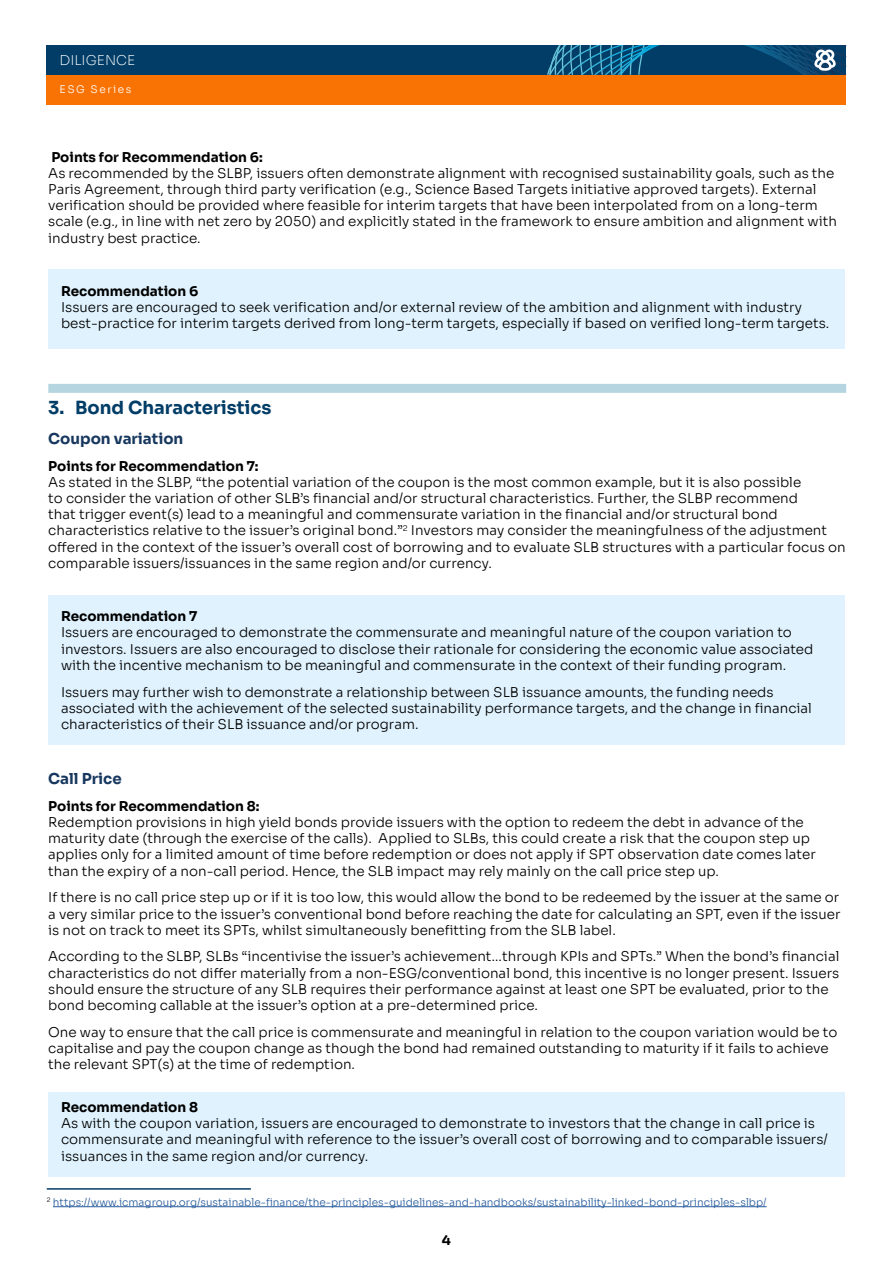
<style>
.page{position:relative;width:893px;height:1263px;background:#fff}
.page>*{position:absolute;margin:0;border:0;box-sizing:border-box;transform-origin:0 0}
.t1{font:700 18px "Sora";color:#023d67}
.t2{font:700 15px "Sora";color:#17375e}
.t3{font:300 13.5px/16.2px "Sora";color:#000}
.t4{font:700 13.5px "Sora";color:#000}
.t5{font:200 13.5px "Sora";color:#fff}
.t6{font:300 10.5px "Sora";color:#275b9b}
.t7{font:300 10.5px "Sora";letter-spacing:.15em;color:#fff}
</style>
<div class="page">
<div style="left:48px;top:1092px;width:797px;height:85px;background:#dff2fd"></div>
<div style="left:48px;top:595px;width:797px;height:150px;background:#dff2fd"></div>
<div style="left:48px;top:269px;width:797px;height:79px;background:#dff2fd"></div>
<div style="left:48px;top:384px;width:798px;height:9px;background:#b5d6e0"></div>
<div style="left:47px;top:75px;width:799px;height:30px;background:#f97304"></div>
<div style="left:47px;top:45px;width:799px;height:30px;background:#023d67"></div>
<svg style="left:547px;top:45px;width:299px;height:30px"></svg>
<hr style="left:53px;top:1206px;width:714px;height:1px;background:#275b9b">
<hr style="left:47px;top:1188px;width:204px;height:1px;background:#023d67">
<p class="t5" style="left:60px;top:49px;width:77px">DILIGENCE</p>
<p class="t7" style="left:60px;top:81px;width:73px">ESG Series</p>
<p class="t4" style="left:51px;top:146px;width:213px">Points for Recommendation 6:</p>
<p class="t3" style="left:48px;top:164px;width:790px">As recommended by the SLBP, issuers often demonstrate alignment with recognised sustainability goals, such as the Paris Agreement, through third party verification (e.g., Science Based Targets initiative approved targets). External verification should be provided where feasible for interim targets that have been interpolated from on a long-term scale (e.g., in line with net zero by 2050) and explicitly stated in the framework to ensure ambition and alignment with industry best practice.</p>
<p class="t4" style="left:61px;top:280px;width:139px">Recommendation 6</p>
<p class="t3" style="left:61px;top:298px;width:770px">Issuers are encouraged to seek verification and/or external review of the ambition and alignment with industry best-practice for interim targets derived from long-term targets, especially if based on verified long-term targets.</p>
<h1 class="t1" style="left:48px;top:393px;width:225px">3. Bond Characteristics</h1>
<p class="t2" style="left:48px;top:426px;width:137px">Coupon variation</p>
<p class="t4" style="left:48px;top:455px;width:212px">Points for Recommendation 7:</p>
<p class="t3" style="left:48px;top:473px;width:799px">As stated in the SLBP, “the potential variation of the coupon is the most common example, but it is also possible<br>to consider the variation of other SLB’s financial and/or structural characteristics. Further, the SLBP recommend<br>that trigger event(s) lead to a meaningful and commensurate variation in the financial and/or structural bond characteristics relative to the issuer’s original bond.”<sup>2</sup> Investors may consider the meaningfulness of the adjustment offered in the context of the issuer’s overall cost of borrowing and to evaluate SLB structures with a particular focus on comparable issuers/issuances in the same region and/or currency.</p>
<p class="t4" style="left:61px;top:605px;width:138px">Recommendation 7</p>
<p class="t3" style="left:61px;top:623px;width:754px">Issuers are encouraged to demonstrate the commensurate and meaningful nature of the coupon variation to investors. Issuers are also encouraged to disclose their rationale for considering the economic value associated with the incentive mechanism to be meaningful and commensurate in the context of their funding program.</p>
<p class="t3" style="left:61px;top:682px;width:752px">Issuers may further wish to demonstrate a relationship between SLB issuance amounts, the funding needs associated with the achievement of the selected sustainability performance targets, and the change in financial characteristics of their SLB issuance and/or program.</p>
<p class="t2" style="left:48px;top:766px;width:75px">Call Price</p>
<p class="t4" style="left:48px;top:795px;width:213px">Points for Recommendation 8:</p>
<p class="t3" style="left:48px;top:813px;width:769px">Redemption provisions in high yield bonds provide issuers with the option to redeem the debt in advance of the maturity date (through the exercise of the calls). Applied to SLBs, this could create a risk that the coupon step up applies only for a limited amount of time before redemption or does not apply if SPT observation date comes later than the expiry of a non-call period. Hence, the SLB impact may rely mainly on the call price step up.</p>
<p class="t3" style="left:48px;top:888px;width:794px;text-align:justify">If there is no call price step up or if it is too low, this would allow the bond to be redeemed by the issuer at the same or a very similar price to the issuer’s conventional bond before reaching the date for calculating an SPT, even if the issuer is not on track to meet its SPTs, whilst simultaneously benefitting from the SLB label.</p>
<p class="t3" style="left:48px;top:947px;width:793px">According to the SLBP, SLBs “incentivise the issuer’s achievement…through KPIs and SPTs.” When the bond’s financial characteristics do not differ materially from a non-ESG/conventional bond, this incentive is no longer present. Issuers should ensure the structure of any SLB requires their performance against at least one SPT be evaluated, prior to the bond becoming callable at the issuer’s option at a pre-determined price.</p>
<p class="t3" style="left:48px;top:1022px;width:791px">One way to ensure that the call price is commensurate and meaningful in relation to the coupon variation would be to capitalise and pay the coupon change as though the bond had remained outstanding to maturity if it fails to achieve the relevant SPT(s) at the time of redemption.</p>
<p class="t4" style="left:61px;top:1096px;width:139px">Recommendation 8</p>
<p class="t3" style="left:61px;top:1114px;width:768px">As with the coupon variation, issuers are encouraged to demonstrate to investors that the change in call price is commensurate and meaningful with reference to the issuer’s overall cost of borrowing and to comparable issuers/ issuances in the same region and/or currency.</p>
<p class="t6" style="left:47px;top:1193px;width:721px"><sup>2</sup> https://www.icmagroup.org/sustainable-finance/the-principles-guidelines-and-handbooks/sustainability-linked-bond-principles-slbp/</p>
<p class="t4" style="left:442px;top:1229px;width:11px">4</p>
</div>
